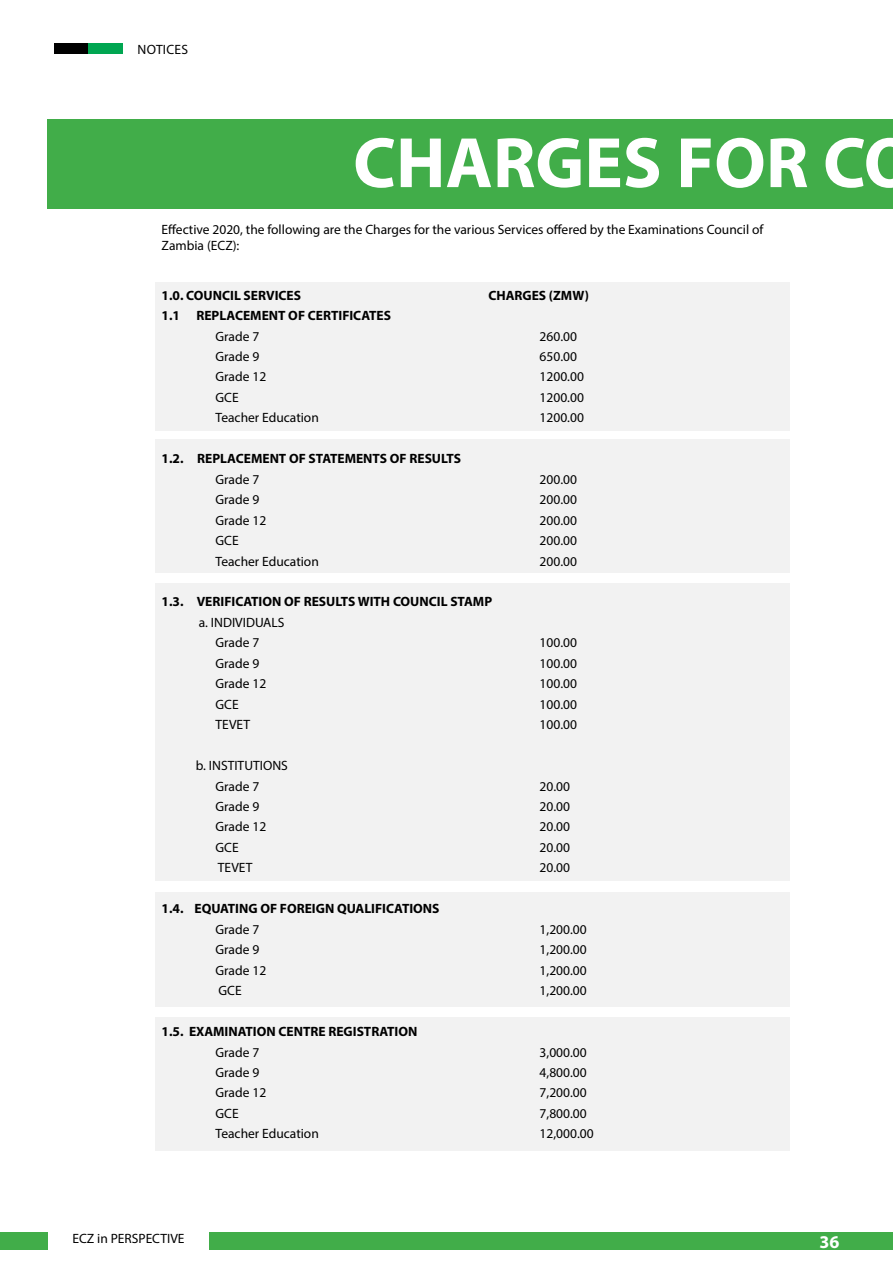
<style>
.page{position:relative;width:893px;height:1263px;background:#fff}
.page>*{position:absolute;margin:0;border:0;box-sizing:border-box;transform-origin:0 0}
.t1{font:700 72px "Myriad Pro";color:#fff}
.t2{font:700 18px "Myriad Pro";color:#fff}
.t3{font:13.5px/20.4px "Myriad Pro";color:#000}
.t4{font:700 13.5px "Myriad Pro";color:#000}
.t5{font:13.5px "Myriad Pro";letter-spacing:.02em;color:#000}
</style>
<div class="page">
<div style="left:0;top:1232px;width:48px;height:17px;background:#41ad49"></div>
<div style="left:209px;top:1232px;width:684px;height:17px;background:#41ad49"></div>
<div style="left:155px;top:439px;width:635px;height:134px;background:#f2f2f2"></div>
<div style="left:155px;top:282px;width:635px;height:149px;background:#f2f2f2"></div>
<div style="left:155px;top:584px;width:635px;height:297px;background:#f2f2f2"></div>
<div style="left:155px;top:892px;width:635px;height:115px;background:#f2f2f2"></div>
<div style="left:155px;top:1017px;width:635px;height:134px;background:#f2f2f2"></div>
<div style="left:48px;top:119px;width:845px;height:89px;background:#41ad49"></div>
<div style="left:54px;top:44px;width:34px;height:10px;background:#000"></div>
<div style="left:88px;top:44px;width:35px;height:10px;background:#00a651"></div>
<p class="t5" style="left:138px;top:41px;width:52px">NOTICES</p>
<h1 class="t1" style="left:353px;top:116px;width:564px">CHARGES FOR CO</h1>
<p class="t3" style="left:162px;top:221px;width:603px;line-height:16.2px">Effective 2020, the following are the Charges for the various Services offered by the Examinations Council of<br>Zambia (ECZ):</p>
<p class="t4" style="left:162px;top:286px;width:141px">1.0. COUNCIL SERVICES</p>
<p class="t4" style="left:488px;top:286px;width:102px">CHARGES (ZMW)</p>
<p class="t4" style="left:162px;top:307px;width:231px">1.1 REPLACEMENT OF CERTIFICATES</p>
<p class="t3" style="left:216px;top:326px;width:45px">Grade 7</p>
<p class="t3" style="left:540px;top:326px;width:39px">260.00</p>
<p class="t3" style="left:216px;top:346px;width:45px">Grade 9</p>
<p class="t3" style="left:540px;top:346px;width:39px">650.00</p>
<p class="t3" style="left:216px;top:366px;width:52px">Grade 12</p>
<p class="t3" style="left:540px;top:366px;width:46px">1200.00</p>
<p class="t3" style="left:216px;top:387px;width:25px">GCE</p>
<p class="t3" style="left:540px;top:387px;width:46px">1200.00</p>
<p class="t3" style="left:216px;top:407px;width:105px">Teacher Education</p>
<p class="t3" style="left:540px;top:407px;width:46px">1200.00</p>
<p class="t4" style="left:162px;top:450px;width:301px">1.2. REPLACEMENT OF STATEMENTS OF RESULTS</p>
<p class="t3" style="left:216px;top:469px;width:45px">Grade 7</p>
<p class="t3" style="left:540px;top:469px;width:39px">200.00</p>
<p class="t3" style="left:216px;top:489px;width:45px">Grade 9</p>
<p class="t3" style="left:540px;top:489px;width:39px">200.00</p>
<p class="t3" style="left:216px;top:510px;width:52px">Grade 12</p>
<p class="t3" style="left:540px;top:510px;width:39px">200.00</p>
<p class="t3" style="left:216px;top:530px;width:25px">GCE</p>
<p class="t3" style="left:540px;top:530px;width:39px">200.00</p>
<p class="t3" style="left:216px;top:551px;width:105px">Teacher Education</p>
<p class="t3" style="left:540px;top:551px;width:39px">200.00</p>
<p class="t4" style="left:162px;top:593px;width:332px">1.3. VERIFICATION OF RESULTS WITH COUNCIL STAMP</p>
<p class="t3" style="left:216px;top:612px;width:71px;text-indent:-17px">a. INDIVIDUALS<br>Grade 7</p>
<p class="t3" style="left:540px;top:632px;width:39px">100.00</p>
<p class="t3" style="left:216px;top:653px;width:45px">Grade 9</p>
<p class="t3" style="left:540px;top:653px;width:39px">100.00</p>
<p class="t3" style="left:216px;top:673px;width:52px">Grade 12</p>
<p class="t3" style="left:540px;top:673px;width:39px">100.00</p>
<p class="t3" style="left:216px;top:694px;width:25px">GCE</p>
<p class="t3" style="left:540px;top:694px;width:39px">100.00</p>
<p class="t3" style="left:216px;top:714px;width:36px">TEVET</p>
<p class="t3" style="left:540px;top:714px;width:39px">100.00</p>
<p class="t3" style="left:216px;top:755px;width:74px;text-indent:-20px">b. INSTITUTIONS<br>Grade 7</p>
<p class="t3" style="left:540px;top:776px;width:32px">20.00</p>
<p class="t3" style="left:216px;top:796px;width:45px">Grade 9</p>
<p class="t3" style="left:540px;top:796px;width:32px">20.00</p>
<p class="t3" style="left:216px;top:816px;width:52px">Grade 12</p>
<p class="t3" style="left:540px;top:816px;width:32px">20.00</p>
<p class="t3" style="left:216px;top:837px;width:25px">GCE</p>
<p class="t3" style="left:540px;top:837px;width:32px">20.00</p>
<p class="t3" style="left:218px;top:857px;width:36px">TEVET</p>
<p class="t3" style="left:540px;top:857px;width:32px">20.00</p>
<p class="t4" style="left:162px;top:900px;width:279px">1.4. EQUATING OF FOREIGN QUALIFICATIONS</p>
<p class="t3" style="left:216px;top:919px;width:45px">Grade 7</p>
<p class="t3" style="left:540px;top:919px;width:49px">1,200.00</p>
<p class="t3" style="left:216px;top:939px;width:45px">Grade 9</p>
<p class="t3" style="left:540px;top:939px;width:49px">1,200.00</p>
<p class="t3" style="left:216px;top:960px;width:52px">Grade 12</p>
<p class="t3" style="left:540px;top:960px;width:49px">1,200.00</p>
<p class="t3" style="left:218px;top:980px;width:25px">GCE</p>
<p class="t3" style="left:540px;top:980px;width:49px">1,200.00</p>
<p class="t4" style="left:162px;top:1023px;width:257px">1.5. EXAMINATION CENTRE REGISTRATION</p>
<p class="t3" style="left:216px;top:1041px;width:45px">Grade 7</p>
<p class="t3" style="left:540px;top:1041px;width:49px">3,000.00</p>
<p class="t3" style="left:216px;top:1062px;width:45px">Grade 9</p>
<p class="t3" style="left:540px;top:1062px;width:49px">4,800.00</p>
<p class="t3" style="left:216px;top:1082px;width:52px">Grade 12</p>
<p class="t3" style="left:540px;top:1082px;width:49px">7,200.00</p>
<p class="t3" style="left:216px;top:1103px;width:25px">GCE</p>
<p class="t3" style="left:540px;top:1103px;width:49px">7,800.00</p>
<p class="t3" style="left:216px;top:1123px;width:105px">Teacher Education</p>
<p class="t3" style="left:540px;top:1123px;width:56px">12,000.00</p>
<p class="t3" style="left:72px;top:1227px;width:114px">ECZ in PERSPECTIVE</p>
<h2 class="t2" style="left:819px;top:1230px;width:21px">36</h2>
</div>
